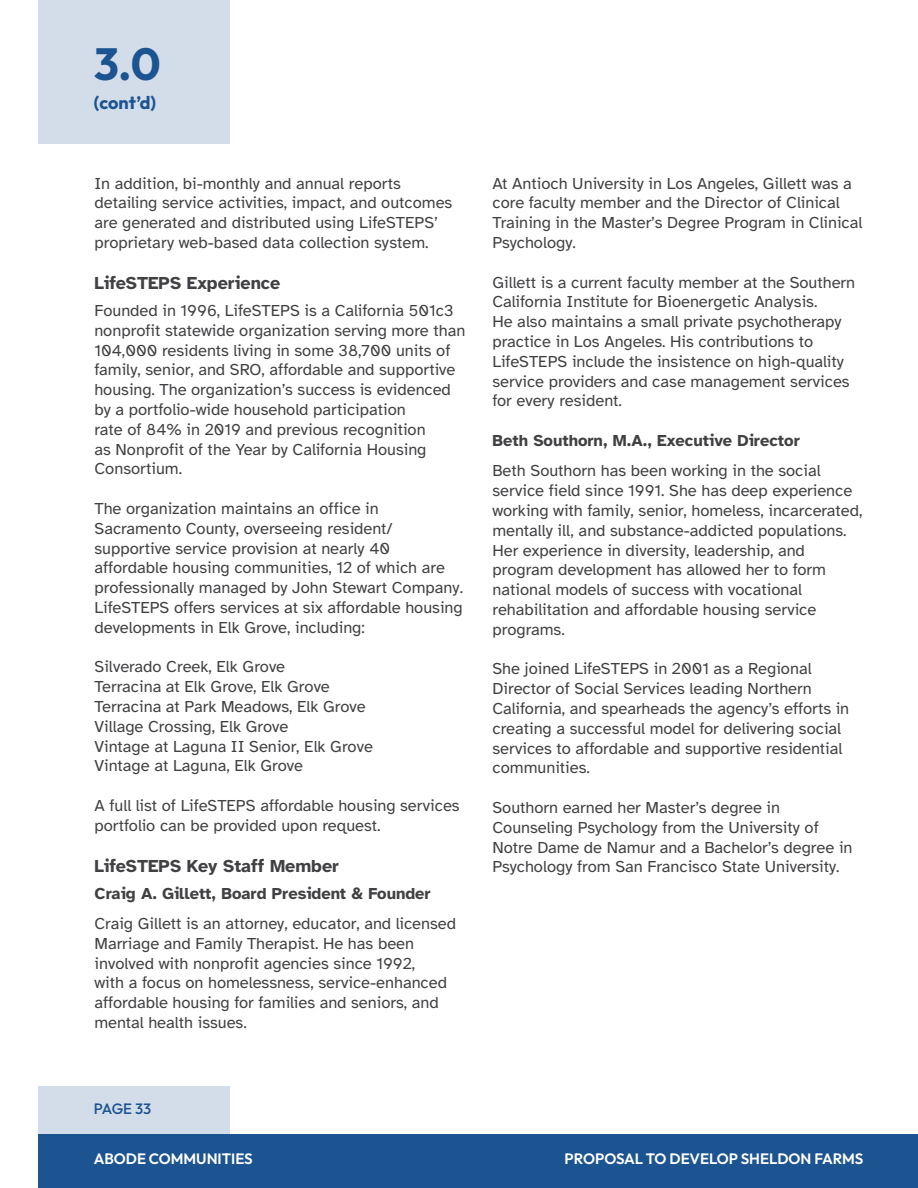
<style>
.page{position:relative;width:918px;height:1188px;background:#fff}
.page>*{position:absolute;margin:0;border:0;box-sizing:border-box;transform-origin:0 0}
.t1{font:700 45px "Outfit";color:#1c5391}
.H5_-_Body_Header{font:700 18px "Atkinson Hyperlegible";color:#414042}
.t2{font:700 18px "Outfit";color:#1c5391}
.Body_Single-Space{font:16.5px/19.8px "Atkinson Hyperlegible";color:#414042}
.Body_Single-Space-2{font:700 16.5px "Atkinson Hyperlegible";color:#414042}
.t3{font:600 15px "Outfit";color:#fff}
.t4{font:500 15px "Outfit";letter-spacing:-.025em;color:#1c5391}
</style>
<div class="page">
<div style="left:38px;top:0;width:192px;height:143px;background:#d2dde9"></div>
<div style="left:38px;top:1086px;width:192px;height:102px;background:#d2dde9"></div>
<div style="left:38px;top:1134px;width:880px;height:54px;background:#1c5391"></div>
<h1 class="t1" style="left:94px;top:36px;width:68px">3.0</h1>
<p class="t2" style="left:94px;top:92px;width:64px">(cont’d)</p>
<p class="Body_Single-Space" style="left:94px;top:173px;width:359px">In addition, bi-monthly and annual reports detailing service activities, impact, and outcomes are generated and distributed using LifeSTEPS’ proprietary web-based data collection system.</p>
<h5 class="H5_-_Body_Header" style="left:94px;top:273px;width:187px">LifeSTEPS Experience</h5>
<p class="Body_Single-Space" style="left:94px;top:301px;width:372px">Founded in 1996, LifeSTEPS is a California 501c3 nonprofit statewide organization serving more than 104,000 residents living in some 38,700 units of family, senior, and SRO, affordable and supportive housing. The organization’s success is evidenced by a portfolio-wide household participation<br>rate of 84% in 2019 and previous recognition<br>as Nonprofit of the Year by California Housing Consortium.</p>
<p class="Body_Single-Space" style="left:94px;top:499px;width:370px">The organization maintains an office in Sacramento County, overseeing resident/ supportive service provision at nearly 40 affordable housing communities, 12 of which are professionally managed by John Stewart Company.<br>LifeSTEPS offers services at six affordable housing developments in Elk Grove, including:</p>
<p class="Body_Single-Space" style="left:94px;top:657px;width:192px">Silverado Creek, Elk Grove</p>
<p class="Body_Single-Space" style="left:94px;top:677px;width:237px">Terracina at Elk Grove, Elk Grove</p>
<p class="Body_Single-Space" style="left:94px;top:697px;width:273px">Terracina at Park Meadows, Elk Grove</p>
<p class="Body_Single-Space" style="left:94px;top:717px;width:195px">Village Crossing, Elk Grove</p>
<p class="Body_Single-Space" style="left:94px;top:736px;width:280px">Vintage at Laguna II Senior, Elk Grove</p>
<p class="Body_Single-Space" style="left:94px;top:756px;width:210px">Vintage at Laguna, Elk Grove</p>
<p class="Body_Single-Space" style="left:94px;top:796px;width:367px">A full list of LifeSTEPS affordable housing services portfolio can be provided upon request.</p>
<h5 class="H5_-_Body_Header" style="left:94px;top:856px;width:246px">LifeSTEPS Key Staff Member</h5>
<p class="Body_Single-Space-2" style="left:94px;top:884px;width:338px">Craig A. Gillett, Board President &amp; Founder</p>
<p class="Body_Single-Space" style="left:94px;top:914px;width:363px">Craig Gillett is an attorney, educator, and licensed Marriage and Family Therapist. He has been involved with nonprofit agencies since 1992,<br>with a focus on homelessness, service-enhanced affordable housing for families and seniors, and mental health issues.</p>
<p class="Body_Single-Space" style="left:492px;top:173px;width:372px">At Antioch University in Los Angeles, Gillett was a core faculty member and the Director of Clinical Training in the Master’s Degree Program in Clinical Psychology.</p>
<p class="Body_Single-Space" style="left:492px;top:272px;width:364px">Gillett is a current faculty member at the Southern California Institute for Bioenergetic Analysis.<br>He also maintains a small private psychotherapy practice in Los Angeles. His contributions to LifeSTEPS include the insistence on high-quality service providers and case management services for every resident.</p>
<p class="Body_Single-Space-2" style="left:492px;top:431px;width:309px">Beth Southorn, M.A., Executive Director</p>
<p class="Body_Single-Space" style="left:492px;top:461px;width:372px">Beth Southorn has been working in the social service field since 1991. She has deep experience working with family, senior, homeless, incarcerated, mentally ill, and substance-addicted populations.</p>
<p class="Body_Single-Space" style="left:492px;top:540px;width:335px">Her experience in diversity, leadership, and program development has allowed her to form national models of success with vocational rehabilitation and affordable housing service programs.</p>
<p class="Body_Single-Space" style="left:492px;top:659px;width:358px">She joined LifeSTEPS in 2001 as a Regional Director of Social Services leading Northern California, and spearheads the agency’s efforts in creating a successful model for delivering social services to affordable and supportive residential communities.</p>
<p class="Body_Single-Space" style="left:492px;top:798px;width:362px">Southorn earned her Master’s degree in Counseling Psychology from the University of Notre Dame de Namur and a Bachelor’s degree in Psychology from San Francisco State University.</p>
<p class="t4" style="left:94px;top:1100px;width:59px">PAGE 33</p>
<p class="t3" style="left:94px;top:1150px;width:160px">ABODE COMMUNITIES</p>
<p class="t3" style="left:565px;top:1150px;width:300px">PROPOSAL TO DEVELOP SHELDON FARMS</p>
</div>
